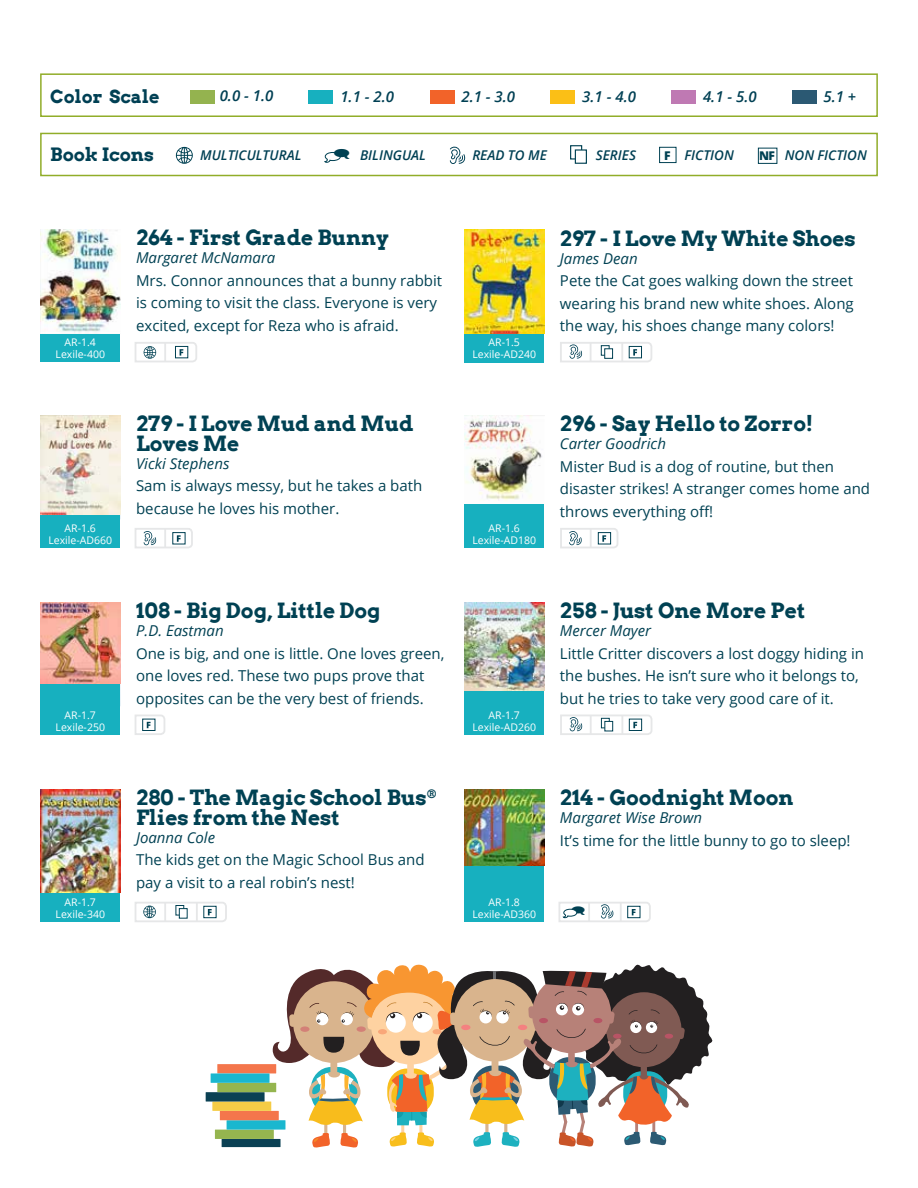
<style>
.page{position:relative;width:918px;height:1188px;background:#fff}
.page>*{position:absolute;margin:0;border:0;box-sizing:border-box;transform-origin:0 0}
.t1{font:700 21px/19.5px "Arvo";color:#004153}
.t2{font:700 18.45px "Arvo";color:#004054}
.t3{font:700 18px "Arvo";color:#004054}
.t4{font:15px/22.5px "Open Sans";color:#004153}
.t5{font:italic 15px "Open Sans";color:#004153}
.t6{font:italic 600 15px "Open Sans";color:#004054}
.t7{font:italic 600 13.5px "Open Sans";color:#004054}
.t8{font:10.5px/12px "Open Sans";color:#fff;text-align:center}
.s1{font-weight:800;font-style:normal;font-size:12px;color:#004153}
</style>
<div class="page">
<div style="left:190px;top:90px;width:25px;height:14px;background:#94b34f"></div>
<div style="left:309px;top:90px;width:24px;height:14px;background:#17b0bf"></div>
<div style="left:430px;top:90px;width:24px;height:14px;background:#f26329"></div>
<div style="left:551px;top:90px;width:24px;height:14px;background:#fbbf16"></div>
<div style="left:671px;top:90px;width:25px;height:14px;background:#bf79b3"></div>
<div style="left:792px;top:90px;width:24px;height:14px;background:#2b5973"></div>
<div style="left:40px;top:73px;width:838px;height:44px;border:2px solid #91ad29"></div>
<div style="left:40px;top:133px;width:838px;height:43px;border:2px solid #91ad29"></div>
<svg style="left:176px;top:147px;width:17px;height:17px"></svg>
<div style="left:659px;top:147px;width:17px;height:16px;background:#fff;border:1px solid #004153"></div>
<div style="left:758px;top:148px;width:19px;height:16px;background:#fff;border:1px solid #004153"></div>
<div style="left:570px;top:145px;width:12px;height:15px;border:1px solid #004153"></div>
<div style="left:575px;top:149px;width:12px;height:15px;background:#fff;border:1px solid #004153"></div>
<svg style="left:450px;top:146px;width:16px;height:18px"></svg>
<div style="left:40px;top:230px;width:80px;height:132px;background:#17b0bf"></div>
<img style="left:40px;top:230px;width:80px;height:103px">
<div style="left:464px;top:230px;width:80px;height:132px;background:#17b0bf"></div>
<img style="left:464px;top:230px;width:80px;height:103px">
<div style="left:40px;top:416px;width:80px;height:132px;background:#17b0bf"></div>
<img style="left:40px;top:416px;width:80px;height:99px">
<div style="left:464px;top:416px;width:80px;height:132px;background:#17b0bf"></div>
<img style="left:464px;top:416px;width:80px;height:87px">
<div style="left:40px;top:602px;width:80px;height:133px;background:#17b0bf"></div>
<img style="left:40px;top:602px;width:80px;height:82px">
<div style="left:464px;top:602px;width:80px;height:133px;background:#17b0bf"></div>
<img style="left:464px;top:602px;width:80px;height:89px">
<img style="left:40px;top:789px;width:80px;height:133px">
<div style="left:464px;top:789px;width:80px;height:133px;background:#17b0bf"></div>
<img style="left:464px;top:789px;width:80px;height:76px">
<svg style="left:134px;top:342px;width:63px;height:21px"></svg>
<svg style="left:560px;top:342px;width:92px;height:21px"></svg>
<div style="left:601px;top:345px;width:9px;height:11px;background:#fff;border:1px solid #004153"></div>
<div style="left:604px;top:348px;width:9px;height:11px;background:#fff;border:1px solid #004153"></div>
<svg style="left:134px;top:714px;width:31px;height:21px"></svg>
<svg style="left:134px;top:528px;width:59px;height:21px"></svg>
<svg style="left:560px;top:528px;width:59px;height:21px"></svg>
<svg style="left:134px;top:902px;width:93px;height:20px"></svg>
<svg style="left:560px;top:714px;width:93px;height:21px"></svg>
<svg style="left:601px;top:718px;width:9px;height:10px"></svg>
<div style="left:604px;top:721px;width:9px;height:10px;background:#fff;border:1px solid #004153"></div>
<div style="left:222px;top:1139px;width:59px;height:8px;background:#0b4154"></div>
<div style="left:215px;top:1130px;width:59px;height:9px;background:#95b54f"></div>
<div style="left:227px;top:1120px;width:58px;height:10px;background:#1ab7cf"></div>
<div style="left:220px;top:1111px;width:59px;height:9px;background:#f4764c"></div>
<div style="left:212px;top:1102px;width:59px;height:9px;background:#f5cc46"></div>
<div style="left:217px;top:1064px;width:59px;height:9px;background:#f4764c"></div>
<div style="left:206px;top:1092px;width:59px;height:10px;background:#0b4154"></div>
<div style="left:217px;top:1083px;width:59px;height:9px;background:#95b54f"></div>
<div style="left:211px;top:1073px;width:59px;height:10px;background:#1ab7cf"></div>
<svg style="left:273px;top:964px;width:440px;height:184px"></svg>
<svg style="left:324px;top:152px;width:17px;height:11px"></svg>
<svg style="left:558px;top:902px;width:93px;height:20px"></svg>
<p class="t3" style="left:50px;top:85px;width:111px">Color Scale</p>
<p class="t6" style="left:220px;top:85px;width:55px">0.0 - 1.0</p>
<p class="t6" style="left:340px;top:86px;width:55px">1.1 - 2.0</p>
<p class="t6" style="left:461px;top:86px;width:55px">2.1 - 3.0</p>
<p class="t6" style="left:582px;top:86px;width:55px">3.1 - 4.0</p>
<p class="t6" style="left:703px;top:86px;width:55px">4.1 - 5.0</p>
<p class="t6" style="left:824px;top:86px;width:34px">5.1 +</p>
<p class="t2" style="left:50px;top:142px;width:105px">Book Icons</p>
<p class="t7" style="left:200px;top:145px;width:103px">MULTICULTURAL</p>
<p class="t7" style="left:360px;top:145px;width:67px">BILINGUAL</p>
<p class="t7" style="left:472px;top:145px;width:76px">READ TO ME</p>
<p class="t7" style="left:596px;top:145px;width:42px">SERIES</p>
<p class="t7" style="left:664px;top:145px;width:71px"><span class="s1">F</span> FICTION</p>
<p class="t7" style="left:759px;top:145px;width:109px"><span class="s1">NF</span> NON FICTION</p>
<h1 class="t1" style="left:136px;top:228px;width:254px">264 - First Grade Bunny</h1>
<p class="t5" style="left:136px;top:248px;width:141px">Margaret McNamara</p>
<p class="t4" style="left:136px;top:269px;width:308px">Mrs. Connor announces that a bunny rabbit is coming to visit the class. Everyone is very excited, except for Reza who is afraid.</p>
<h1 class="t1" style="left:560px;top:228px;width:297px">297 - I Love My White Shoes</h1>
<p class="t5" style="left:560px;top:248px;width:79px">James Dean</p>
<p class="t4" style="left:560px;top:269px;width:295px;text-align:justify">Pete the Cat goes walking down the street wearing his brand new white shoes. Along the way, his shoes change many colors!</p>
<p class="t8" style="left:56px;top:336px;width:51px">AR-1.4<br>Lexile-400</p>
<p class="t8" style="left:472px;top:336px;width:65px">AR-1.5<br>Lexile-AD240</p>
<h1 class="t1" style="left:136px;top:414px;width:279px">279 - I Love Mud and Mud<br>Loves Me</h1>
<p class="t5" style="left:136px;top:453px;width:95px">Vicki Stephens</p>
<p class="t4" style="left:136px;top:474px;width:288px">Sam is always messy, but he takes a bath because he loves his mother.</p>
<h1 class="t1" style="left:560px;top:414px;width:255px">296 - Say Hello to Zorro!</h1>
<p class="t5" style="left:560px;top:434px;width:108px">Carter Goodrich</p>
<p class="t4" style="left:560px;top:455px;width:312px">Mister Bud is a dog of routine, but then disaster strikes! A stranger comes home and throws everything off!</p>
<p class="t8" style="left:48px;top:522px;width:65px">AR-1.6<br>Lexile-AD660</p>
<p class="t8" style="left:472px;top:522px;width:65px">AR-1.6<br>Lexile-AD180</p>
<h1 class="t1" style="left:136px;top:601px;width:246px">108 - Big Dog, Little Dog</h1>
<p class="t5" style="left:136px;top:621px;width:89px">P.D. Eastman</p>
<p class="t4" style="left:136px;top:642px;width:310px">One is big, and one is little. One loves green, one loves red. These two pups prove that opposites can be the very best of friends.</p>
<h1 class="t1" style="left:560px;top:601px;width:247px">258 - Just One More Pet</h1>
<p class="t5" style="left:560px;top:621px;width:93px">Mercer Mayer</p>
<p class="t4" style="left:560px;top:642px;width:306px">Little Critter discovers a lost doggy hiding in the bushes. He isn’t sure who it belongs to, but he tries to take very good care of it.</p>
<p class="t8" style="left:56px;top:709px;width:51px">AR-1.7<br>Lexile-250</p>
<p class="t8" style="left:472px;top:709px;width:65px">AR-1.7<br>Lexile-AD260</p>
<h1 class="t1" style="left:136px;top:788px;width:302px">280 - The Magic School Bus<sup>®<br></sup>Flies from the Nest</h1>
<p class="t5" style="left:136px;top:827px;width:80px">Joanna Cole</p>
<p class="t4" style="left:136px;top:848px;width:290px">The kids get on the Magic School Bus and pay a visit to a real robin’s nest!</p>
<h1 class="t1" style="left:560px;top:788px;width:235px">214 - Goodnight Moon</h1>
<p class="t5" style="left:560px;top:808px;width:144px">Margaret Wise Brown</p>
<p class="t4" style="left:560px;top:829px;width:292px">It’s time for the little bunny to go to sleep!</p>
<p class="t8" style="left:56px;top:896px;width:51px">AR-1.7<br>Lexile-340</p>
<p class="t8" style="left:472px;top:896px;width:65px">AR-1.8<br>Lexile-AD360</p>
</div>
